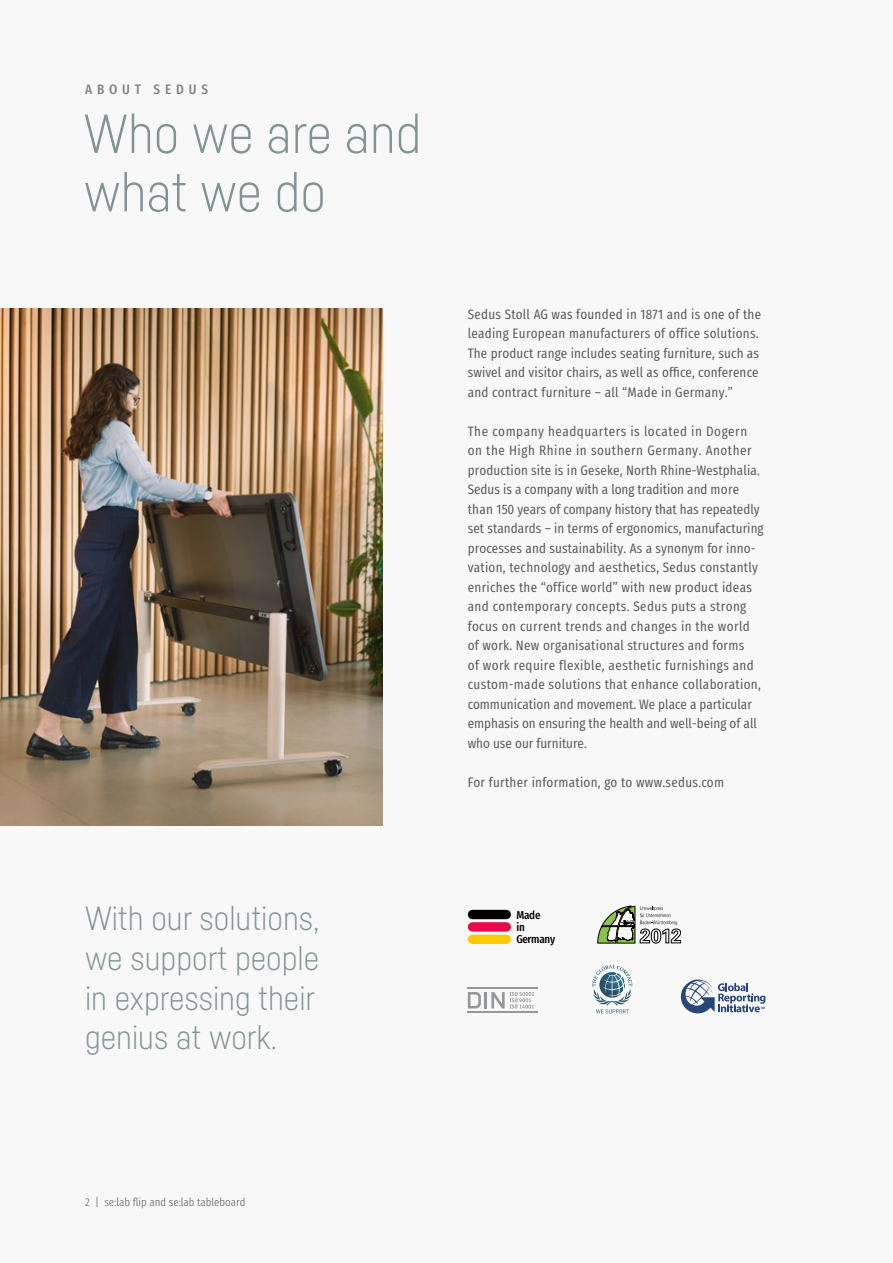
<style>
.page{position:relative;width:893px;height:1263px;background:#f8f8f9}
.page>*{position:absolute;margin:0;border:0;box-sizing:border-box;transform-origin:0 0}
.t1{font:300 54px/58.5px "Sedus Sans";color:#829394}
.t2{font:300 33px/39.6px "Sedus Sans";color:#829394}
.t3{font:13.5px/19.5px "Sedus Text Condensed";letter-spacing:.02em;color:#535454}
.t4{font:700 13.5px "Sedus Text Condensed";letter-spacing:.36em;color:#818383}
.t5{font:300 11.25px "Sedus Text Condensed";color:#535454}
.t6{font:700 11.25px/12.1px "Sedus Text Condensed";letter-spacing:-.02em;color:#000}
</style>
<div class="page">
<img style="left:0;top:308px;width:383px;height:518px">
<svg style="left:681px;top:979px;width:84px;height:34px"></svg>
<svg style="left:592px;top:965px;width:40px;height:48px"></svg>
<hr style="left:468px;top:987px;width:70px;height:2px;background:#969798">
<hr style="left:468px;top:1011px;width:70px;height:2px;background:#969798">
<svg style="left:468px;top:992px;width:66px;height:16px"></svg>
<div style="left:472px;top:910px;width:34px;height:9px;background:#000"></div>
<div style="left:472px;top:922px;width:34px;height:9px;background:#e8094a"></div>
<div style="left:472px;top:934px;width:34px;height:10px;background:#fec900"></div>
<svg style="left:598px;top:906px;width:83px;height:37px"></svg>
<p class="t4" style="left:85px;top:77px;width:124px">ABOUT SEDUS</p>
<h1 class="t1" style="left:84px;top:103px;width:339px">Who we are and what we do</h1>
<h2 class="t2" style="left:85px;top:898px;width:236px">With our solutions, we support people in expressing their genius at work.</h2>
<p class="t3" style="left:468px;top:303px;width:295px">Sedus Stoll AG was founded in 1871 and is one of the leading European manufacturers of office solutions.<br>The product range includes seating furniture, such as swivel and visitor chairs, as well as office, conference and contract furniture – all “Made in Germany.”</p>
<p class="t3" style="left:468px;top:420px;width:297px">The company headquarters is located in Dogern on the High Rhine in southern Germany. Another production site is in Geseke, North Rhine-Westphalia.<br>Sedus is a company with a long tradition and more than 150 years of company history that has repeatedly set standards – in terms of ergonomics, manufacturing processes and sustainability. As a synonym for inno&shy;vation, technology and aesthetics, Sedus constantly enriches the “office world” with new product ideas and contemporary concepts. Sedus puts a strong focus on current trends and changes in the world of work. New organisational structures and forms<br>of work require flexible, aesthetic furnishings and custom-made solutions that enhance collaboration, communication and movement. We place a particular emphasis on ensuring the health and well-being of all who use our furniture.</p>
<p class="t3" style="left:468px;top:771px;width:258px">For further information, go to www.sedus.com</p>
<p class="t6" style="left:516px;top:907px;width:40px">Made<br>in<br>Germany</p>
<p class="t5" style="left:85px;top:1192px;width:162px">2 | se:lab flip and se:lab tableboard</p>
</div>
